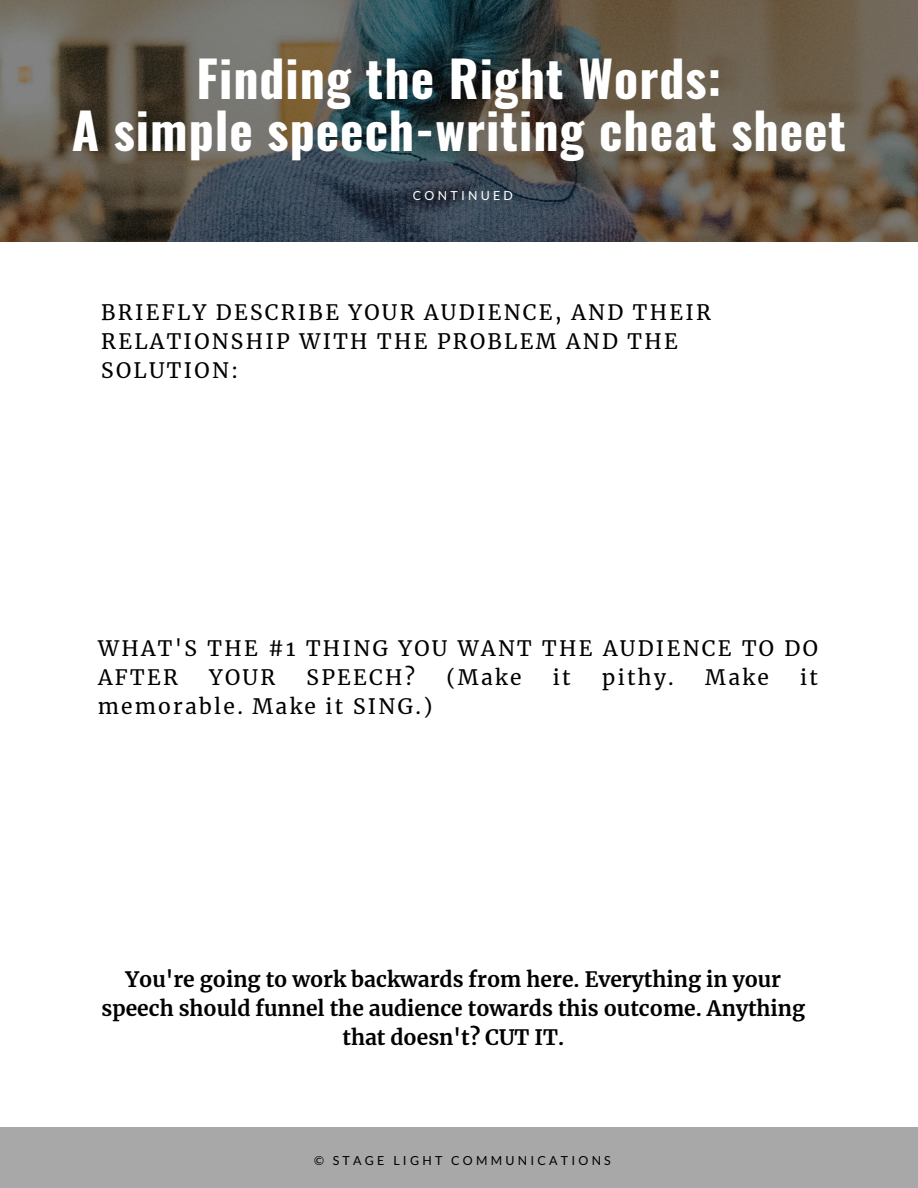
<style>
.page{position:relative;width:918px;height:1188px;background:#fff}
.page>*{position:absolute;margin:0;border:0;box-sizing:border-box;transform-origin:0 0}
.t1{font:700 49.8px/51.8px "Oswald";letter-spacing:.02em;color:#fff;text-align:center}
.t2{font:21px/29.2px "Merriweather";letter-spacing:.11em;color:#000}
.t3{font:700 21px/29.2px "Merriweather";color:#000;text-align:center}
.t4{font:12.45px "Lato";letter-spacing:.26em;color:#000}
.t5{font:12.45px "Lato";letter-spacing:.26em;color:#fff}
</style>
<div class="page">
<img style="left:0;top:0;width:918px;height:242px">
<div style="left:0;top:1127px;width:918px;height:61px;background:#a8a8a8"></div>
<h1 class="t1" style="left:72px;top:51px;width:776px">Finding the Right Words:<br>A simple speech-writing cheat sheet</h1>
<p class="t5" style="left:413px;top:188px;width:101px">CONTINUED</p>
<p class="t2" style="left:101px;top:298px;width:611px">BRIEFLY DESCRIBE YOUR AUDIENCE, AND THEIR<br>RELATIONSHIP WITH THE PROBLEM AND THE<br>SOLUTION:</p>
<p class="t2" style="left:98px;top:634px;width:721px">WHAT'S THE #1 THING YOU WANT THE AUDIENCE TO DO<br>AFTER</p>
<p class="t2" style="left:209px;top:663px;width:67px">YOUR</p>
<p class="t2" style="left:307px;top:663px;width:110px">SPEECH?</p>
<p class="t2" style="left:447px;top:663px;width:76px">(Make</p>
<p class="t2" style="left:553px;top:663px;width:19px">it</p>
<p class="t2" style="left:602px;top:663px;width:73px">pithy.</p>
<p class="t2" style="left:705px;top:663px;width:65px">Make</p>
<p class="t2" style="left:800px;top:663px;width:19px">it</p>
<p class="t2" style="left:98px;top:692px;width:336px">memorable. Make it SING.)</p>
<p class="t3" style="left:101px;top:965px;width:705px">You're going to work backwards from here. Everything in your speech should funnel the audience towards this outcome. Anything that doesn't? CUT IT.</p>
<p class="t4" style="left:314px;top:1153px;width:298px">© STAGE LIGHT COMMUNICATIONS</p>
</div>
